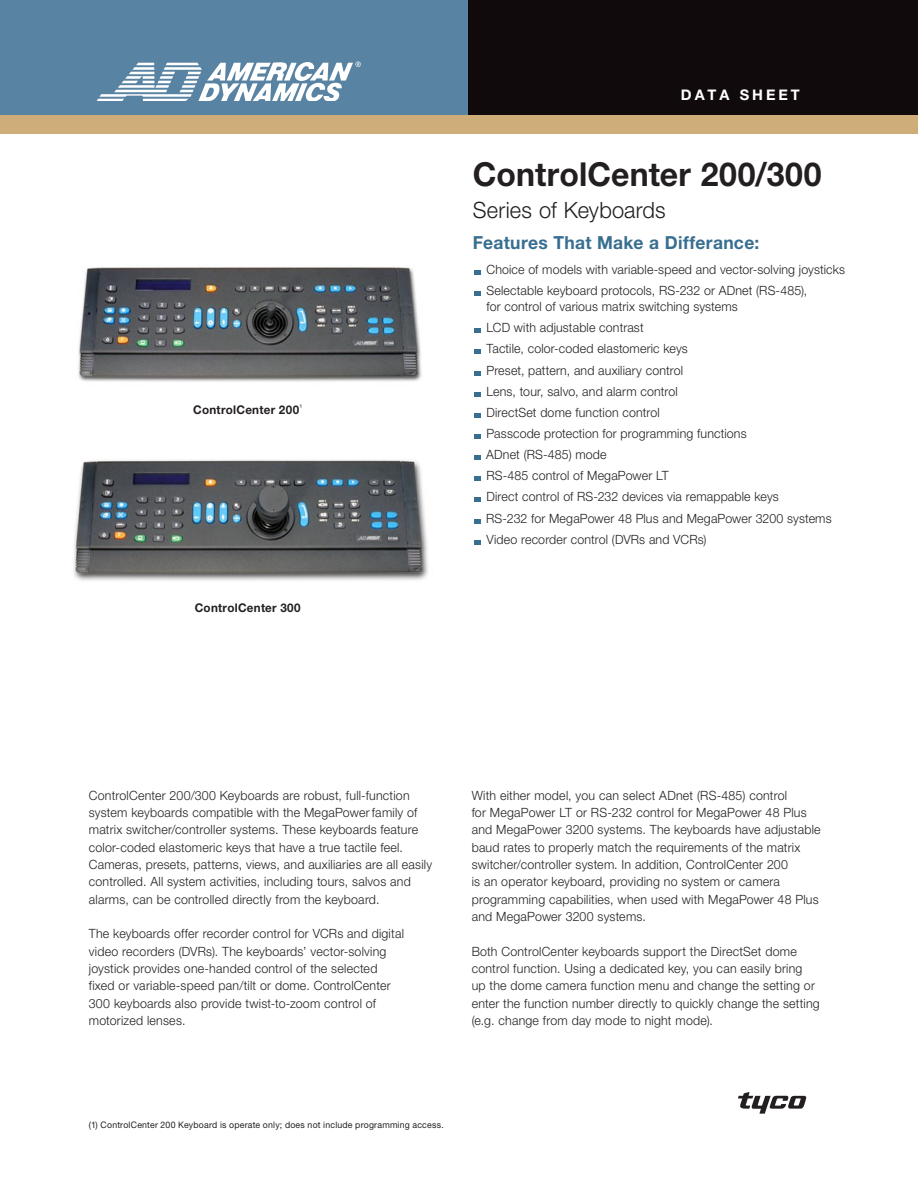
<style>
.page{position:relative;width:918px;height:1188px;background:#fff}
.page>*{position:absolute;margin:0;border:0;box-sizing:border-box;transform-origin:0 0}
.t1{font:700 33px "Helvetica Neue LT Pro";letter-spacing:.01em;color:#231f20}
.t2{font:300 22.5px "Helvetica Neue LT Pro";letter-spacing:.005em;color:#231f20}
.t3{font:700 18px "Helvetica Neue LT Pro";letter-spacing:.015em;color:#386e8f}
.t4{font:700 14.7px "Helvetica Neue LT Pro";letter-spacing:.2em;color:#fff}
.t5{font:300 12.75px/17.4px "Helvetica Neue LT Pro";letter-spacing:.015em;color:#231f20}
.t6{font:700 12px "Helvetica Neue LT Pro";letter-spacing:.025em;color:#231f20}
.t7{font:9px "Helvetica Neue";letter-spacing:.025em;color:#231f20}
.t8{font:5.25px "Helvetica Neue LT Pro";color:#231f20}
</style>
<div class="page">
<div style="left:468px;top:0;width:450px;height:115px;background:#110a0c"></div>
<svg style="left:738px;top:1092px;width:68px;height:22px"></svg>
<div style="left:0;top:0;width:468px;height:115px;background:#5983a2"></div>
<div style="left:0;top:115px;width:918px;height:19px;background:#cfad78"></div>
<svg style="left:97px;top:62px;width:264px;height:39px"></svg>
<svg style="left:475px;top:270px;width:6px;height:5px"></svg>
<svg style="left:475px;top:292px;width:6px;height:4px"></svg>
<svg style="left:475px;top:328px;width:6px;height:5px"></svg>
<svg style="left:475px;top:350px;width:6px;height:4px"></svg>
<svg style="left:475px;top:371px;width:6px;height:4px"></svg>
<svg style="left:475px;top:392px;width:6px;height:4px"></svg>
<svg style="left:475px;top:413px;width:6px;height:5px"></svg>
<svg style="left:475px;top:434px;width:6px;height:5px"></svg>
<svg style="left:475px;top:455px;width:6px;height:5px"></svg>
<svg style="left:475px;top:477px;width:6px;height:4px"></svg>
<svg style="left:475px;top:498px;width:6px;height:4px"></svg>
<svg style="left:475px;top:519px;width:6px;height:4px"></svg>
<svg style="left:475px;top:540px;width:6px;height:4px"></svg>
<img style="left:78px;top:267px;width:344px;height:115px">
<img style="left:73px;top:460px;width:355px;height:121px">
<p class="t6" style="left:193px;top:402px;width:107px">ControlCenter 200</p>
<p class="t8" style="left:299px;top:403px;width:4px">1</p>
<p class="t6" style="left:195px;top:600px;width:107px">ControlCenter 300</p>
<p class="t4" style="left:681px;top:86px;width:117px">DATa sheet</p>
<h1 class="t1" style="left:473px;top:153px;width:350px">ControlCenter 200/300</h1>
<h2 class="t2" style="left:473px;top:196px;width:194px">Series of Keyboards</h2>
<h3 class="t3" style="left:473px;top:232px;width:288px">Features That Make a Differance:</h3>
<p class="t5" style="left:486px;top:259px;width:360px;line-height:21.1px">Choice of models with variable-speed and vector-solving joysticks<br>Selectable keyboard protocols, RS-232 or ADnet (RS-485),</p>
<p class="t5" style="left:486px;top:296px;width:347px;line-height:21.1px">for control of various matrix switching systems<br>LCD with adjustable contrast<br>Tactile, color-coded elastomeric keys<br>Preset, pattern, and auxiliary control<br>Lens, tour, salvo, and alarm control<br>DirectSet dome function control<br>Passcode protection for programming functions<br>ADnet (RS-485) mode<br>RS-485 control of MegaPower LT<br>Direct control of RS-232 devices via remappable keys<br>RS-232 for MegaPower 48 Plus and MegaPower 3200 systems Video recorder control (DVRs and VCRs)</p>
<p class="t5" style="left:89px;top:786px;width:345px">ControlCenter 200/300 Keyboards are robust, full-function system keyboards compatible with the MegaPower family of matrix switcher/controller systems. These keyboards feature color-coded elastomeric keys that have a true tactile feel.<br>Cameras, presets, patterns, views, and auxiliaries are all easily controlled. All system activities, including tours, salvos and alarms, can be controlled directly from the keyboard.</p>
<p class="t5" style="left:89px;top:925px;width:317px">The keyboards offer recorder control for VCRs and digital video recorders (DVRs). The keyboards’ vector-solving joystick provides one-handed control of the selected fixed or variable-speed pan/tilt or dome. ControlCenter 300 keyboards also provide twist-to-zoom control of motorized lenses.</p>
<p class="t5" style="left:472px;top:786px;width:350px">With either model, you can select ADnet (RS-485) control<br>for MegaPower LT or RS-232 control for MegaPower 48 Plus and MegaPower 3200 systems. The keyboards have adjustable baud rates to properly match the requirements of the matrix switcher/controller system. In addition, ControlCenter 200<br>is an operator keyboard, providing no system or camera programming capabilities, when used with MegaPower 48 Plus and MegaPower 3200 systems.</p>
<p class="t5" style="left:472px;top:942px;width:350px">Both ControlCenter keyboards support the DirectSet dome control function. Using a dedicated key, you can easily bring<br>up the dome camera function menu and change the setting or enter the function number directly to quickly change the setting (e.g. change from day mode to night mode).</p>
<p class="t7" style="left:89px;top:1119px;width:356px">(1) ControlCenter 200 Keyboard is operate only; does not include programming access.</p>
</div>
